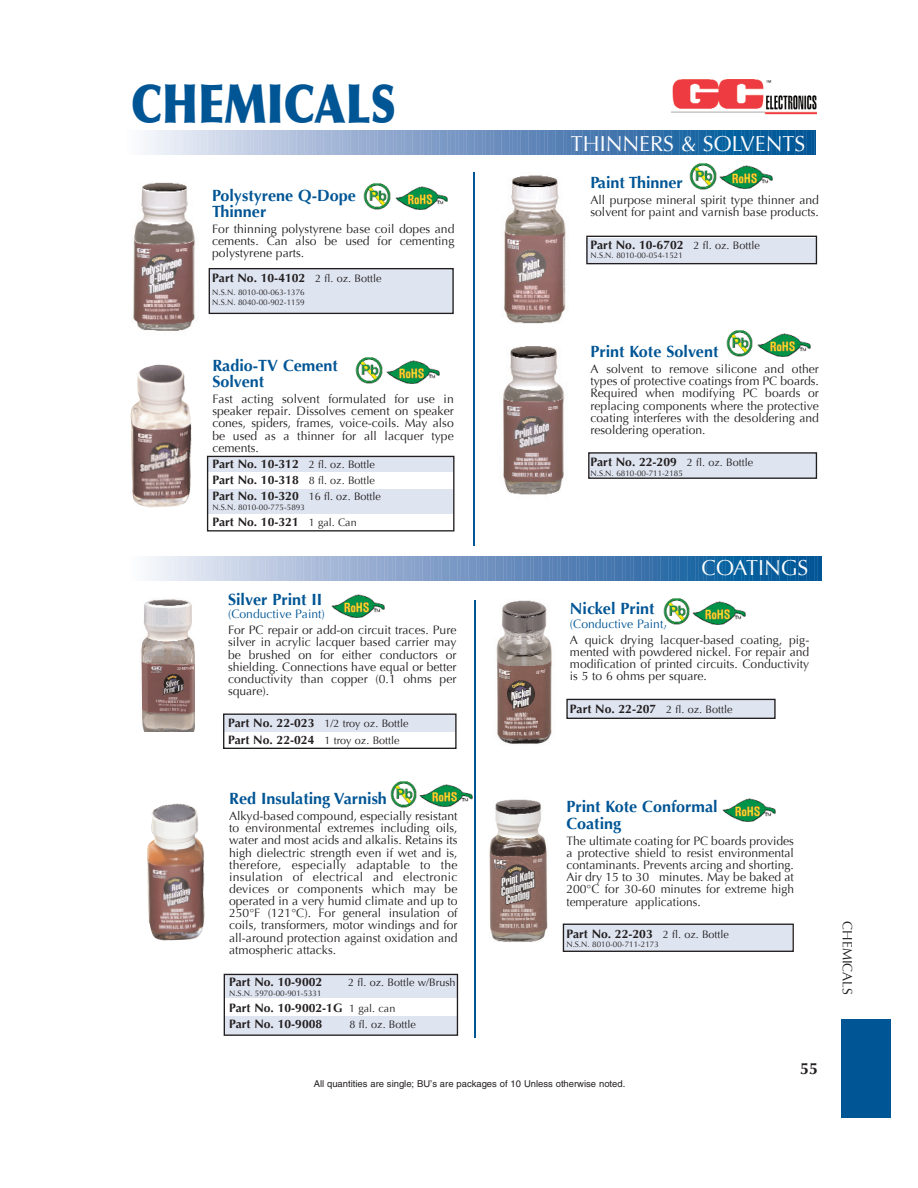
<style>
.page{position:relative;width:918px;height:1188px;background:#fff}
.page>*{position:absolute;margin:0;border:0;box-sizing:border-box;transform-origin:0 0}
.t1{font:900 54px "Optima";color:#005595;scale:.8 1}
.t2{font:21.6px "Optima";color:#fff}
.t3{font:700 16.2px/16.2px "Optima";color:#005595}
.t4{font:700 16.2px "Optima";color:#231f20}
.t5{font:13.5px "Optima";color:#231f20}
.t6{font:12.15px/12.1px "Optima";color:#231f20;text-align:justify}
.t7{font:700 12.15px/16.2px "Optima";color:#231f20}
.t8{font:12.15px "Optima";color:#005595}
.t9{font:10.8px/16.2px "Optima";color:#231f20}
.t10{font:9.45px "Helvetica";color:#231f20}
.t11{font:8.1px/9.4px "Optima";color:#231f20}
.s1{font-weight:400;font-size:10.8px}
.s2{font-weight:700;font-size:12.15px}
</style>
<div class="page">
<img style="left:672px;top:80px;width:144px;height:35px">
<div style="left:841px;top:1020px;width:49px;height:98px;background:#005595"></div>
<svg style="left:143px;top:130px;width:673px;height:25px;background:#7299c3"></svg>
<img style="left:504px;top:175px;width:62px;height:60px">
<img style="left:133px;top:182px;width:62px;height:149px">
<img style="left:130px;top:364px;width:62px;height:144px">
<hr style="left:474px;top:173px;width:1px;height:373px;background:#005595">
<svg style="left:147px;top:556px;width:675px;height:24px"></svg>
<img style="left:147px;top:803px;width:58px;height:138px">
<svg style="left:206px;top:235px;width:612px;height:802px"></svg>
<img style="left:141px;top:599px;width:53px;height:133px">
<img style="left:481px;top:798px;width:80px;height:145px">
<img style="left:395px;top:187px;width:53px;height:22px">
<img style="left:387px;top:361px;width:53px;height:22px">
<img style="left:720px;top:166px;width:52px;height:23px">
<img style="left:364px;top:183px;width:26px;height:27px">
<img style="left:356px;top:356px;width:26px;height:27px">
<img style="left:663px;top:598px;width:27px;height:27px">
<img style="left:758px;top:334px;width:52px;height:22px">
<img style="left:726px;top:330px;width:27px;height:27px">
<img style="left:690px;top:163px;width:26px;height:27px">
<img style="left:419px;top:784px;width:53px;height:23px">
<img style="left:332px;top:594px;width:53px;height:23px">
<img style="left:693px;top:601px;width:53px;height:23px">
<img style="left:722px;top:798px;width:53px;height:23px">
<img style="left:390px;top:780px;width:27px;height:27px">
<h1 class="t1" style="left:131px;top:71px;width:333px">CHEMICALS</h1>
<h3 class="t3" style="left:212px;top:187px;width:145px">Polystyrene Q-Dope<br>Thinner</h3>
<p class="t6" style="left:212px;top:223px;width:244px">For thinning polystyrene base coil dopes and cements. Can also be used for cementing polystyrene parts.</p>
<p class="t7" style="left:212px;top:270px;width:171px">Part No. 10-4102 <span class="s1">2 fl. oz. Bottle</span></p>
<p class="t11" style="left:212px;top:288px;width:94px">N.S.N. 8010-00-063-1376<br>N.S.N. 8040-00-902-1159</p>
<h3 class="t3" style="left:212px;top:357px;width:127px">Radio-TV Cement<br>Solvent</h3>
<p class="t6" style="left:212px;top:393px;width:243px">Fast acting solvent formulated for use in speaker repair. Dissolves cement on speaker cones, spiders, frames, voice-coils. May also be used as a thinner for all lacquer type cements.</p>
<p class="t7" style="left:212px;top:456px;width:164px">Part No. 10-312 <span class="s1">2 fl. oz. Bottle<br></span>Part No. 10-318 <span class="s1">8 fl. oz. Bottle</span></p>
<p class="t9" style="left:212px;top:489px;width:170px"><span class="s2">Part No. 10-320</span> 16 fl. oz. Bottle</p>
<p class="t11" style="left:212px;top:502px;width:94px">N.S.N. 8010-00-775-5893</p>
<p class="t7" style="left:212px;top:514px;width:146px">Part No. 10-321 <span class="s1">1 gal. Can</span></p>
<h3 class="t3" style="left:228px;top:591px;width:96px">Silver Print II</h3>
<p class="t8" style="left:228px;top:607px;width:98px">(Conductive Paint)</p>
<p class="t6" style="left:228px;top:624px;width:230px">For PC repair or add-on circuit traces. Pure silver in acrylic lacquer based carrier may be brushed on for either conductors or shielding. Connections have equal or better conductivity than copper (0.1 ohms per square).</p>
<p class="t9" style="left:228px;top:716px;width:182px"><span class="s2">Part No. 22-023</span> 1/2 troy oz. Bottle<br><span class="s2">Part No. 22-024</span> 1 troy oz. Bottle</p>
<h3 class="t3" style="left:229px;top:790px;width:159px">Red Insulating Varnish</h3>
<p class="t6" style="left:229px;top:810px;width:230px">Alkyd-based compound, especially resistant to environmental extremes including oils, water and most acids and alkalis. Retains its high dielectric strength even if wet and is, therefore, especially adaptable to the insulation of electrical and electronic devices or components which may be operated in a very humid climate and up to 250°F (121°C). For general insulation of coils, transformers, motor windings and for all-around protection against oxidation and atmospheric attacks.</p>
<p class="t7" style="left:229px;top:974px;width:95px">Part No. 10-9002</p>
<p class="t9" style="left:348px;top:974px;width:109px">2 fl. oz. Bottle w/Brush</p>
<p class="t11" style="left:229px;top:988px;width:94px">N.S.N. 5970-00-901-5331</p>
<p class="t7" style="left:229px;top:1000px;width:168px">Part No. 10-9002-1G <span class="s1">1 gal. can<br></span>Part No. 10-9008</p>
<p class="t9" style="left:350px;top:1016px;width:68px">8 fl. oz. Bottle</p>
<h2 class="t2" style="left:571px;top:131px;width:236px">THINNERS &amp; SOLVENTS</h2>
<h3 class="t3" style="left:590px;top:174px;width:94px">Paint Thinner</h3>
<p class="t6" style="left:590px;top:194px;width:230px">All purpose mineral spirit type thinner and solvent for paint and varnish base products.</p>
<p class="t7" style="left:590px;top:236px;width:171px">Part No. 10-6702 <span class="s1">2 fl. oz. Bottle</span></p>
<p class="t11" style="left:590px;top:251px;width:94px">N.S.N. 8010-00-054-1521</p>
<h3 class="t3" style="left:590px;top:343px;width:129px">Print Kote Solvent</h3>
<p class="t6" style="left:590px;top:363px;width:230px">A solvent to remove silicone and other types of protective coatings from PC boards.<br>Required when modifying PC boards or replacing components where the protective coating interferes with the desoldering and resoldering operation.</p>
<p class="t7" style="left:590px;top:454px;width:164px">Part No. 22-209 <span class="s1">2 fl. oz. Bottle</span></p>
<p class="t11" style="left:590px;top:468px;width:94px">N.S.N. 6810-00-711-2185</p>
<h2 class="t2" style="left:702px;top:555px;width:108px">COATINGS</h2>
<h3 class="t3" style="left:570px;top:601px;width:86px">Nickel Print</h3>
<p class="t8" style="left:570px;top:617px;width:98px">(Conductive Paint)</p>
<p class="t6" style="left:570px;top:634px;width:241px">A quick drying lacquer-based coating, pig&shy;mented with powdered nickel. For repair and modification of printed circuits. Conductivity is 5 to 6 ohms per square.</p>
<p class="t7" style="left:570px;top:701px;width:164px">Part No. 22-207 <span class="s1">2 fl. oz. Bottle</span></p>
<h3 class="t3" style="left:566px;top:799px;width:153px">Print Kote Conformal<br>Coating</h3>
<p class="t6" style="left:566px;top:835px;width:229px">The ultimate coating for PC boards provides a protective shield to resist environmental contaminants. Prevents arcing and shorting.<br>Air dry 15 to 30 minutes. May be baked at 200°C for 30-60 minutes for extreme high temperature applications.</p>
<p class="t7" style="left:566px;top:926px;width:164px">Part No. 22-203 <span class="s1">2 fl. oz. Bottle</span></p>
<p class="t11" style="left:566px;top:940px;width:94px">N.S.N. 8010-00-711-2173</p>
<h3 class="t4" style="left:800px;top:1059px;width:20px">55</h3>
<p class="t10" style="left:314px;top:1080px;width:313px">All quantities are single; BU’s are packages of 10 Unless otherwise noted.</p>
<p class="t5" style="left:855px;top:921px;width:75px;rotate:90deg">CHEMICALS</p>
</div>
